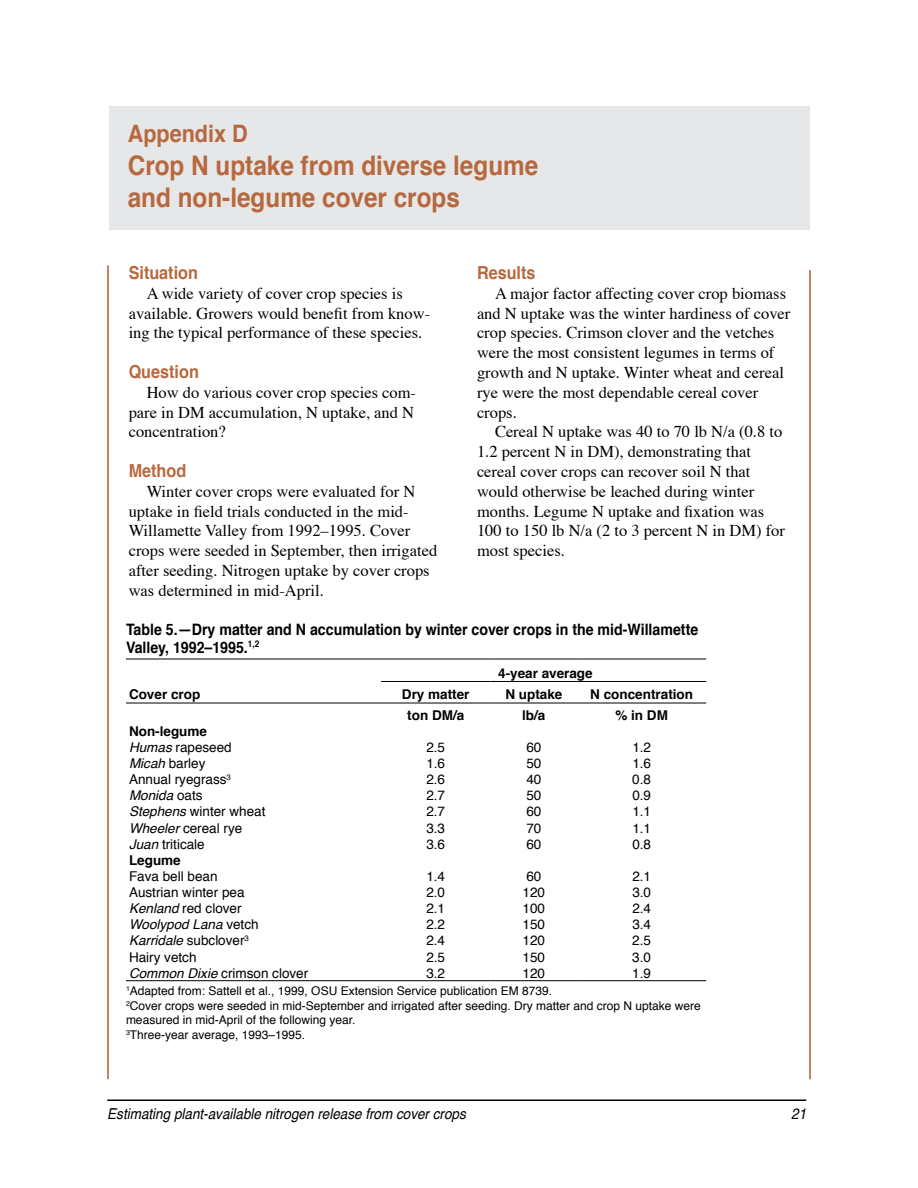
<style>
.page{position:relative;width:918px;height:1188px;background:#fff}
.page>*{position:absolute;margin:0;border:0;box-sizing:border-box;transform-origin:0 0}
.t1{font:700 27px/32.4px "Helvetica";color:#b8683d;scale:.9 1}
.t2{font:700 24px "Helvetica";color:#b8683d;scale:.9 1}
.subhead2{font:700 18px "Helvetica";color:#b8683d;scale:.9 1}
.body_text{font:16.5px/19.8px "Times";color:#000}
.t3{font:700 15.75px/18px "Helvetica";color:#000;scale:.9 1}
.t4{font:italic 15px "Helvetica";color:#000;scale:.9 1}
.t5{font:13.5px/16px "Helvetica";color:#000}
.t6{font:700 13.5px/16px "Helvetica";color:#000}
.t7{font:italic 13.5px "Helvetica";color:#000}
.t8{font:12px/14.4px "Helvetica";color:#000}
.s1{font-weight:400;font-style:italic}
.s2{font-weight:400}
.s3{font-style:italic}
.s4{font-style:normal}
.s5{font-weight:700}
</style>
<div class="page">
<hr style="left:107px;top:1100px;width:699px;height:1px;background:#000">
<hr style="left:809px;top:270px;width:2px;height:809px;background:#b25a32">
<hr style="left:107px;top:266px;width:2px;height:813px;background:#b25a32">
<div style="left:110px;top:106px;width:700px;height:124px;background:#e6e7e8"></div>
<hr style="left:126px;top:659px;width:255px;height:1px;background:#000">
<hr style="left:381px;top:659px;width:109px;height:1px;background:#000">
<hr style="left:490px;top:659px;width:87px;height:1px;background:#000">
<hr style="left:577px;top:659px;width:129px;height:1px;background:#000">
<hr style="left:126px;top:980px;width:255px;height:1px;background:#000">
<hr style="left:381px;top:980px;width:109px;height:1px;background:#000">
<hr style="left:490px;top:980px;width:87px;height:1px;background:#000">
<hr style="left:577px;top:980px;width:129px;height:1px;background:#000">
<hr style="left:381px;top:681px;width:109px;height:1px;background:#000">
<hr style="left:490px;top:681px;width:87px;height:1px;background:#000">
<hr style="left:577px;top:681px;width:129px;height:1px;background:#000">
<hr style="left:126px;top:703px;width:255px;height:1px;background:#000">
<hr style="left:381px;top:703px;width:109px;height:1px;background:#000">
<hr style="left:490px;top:703px;width:87px;height:1px;background:#000">
<hr style="left:577px;top:703px;width:129px;height:1px;background:#000">
<p class="t2" style="left:128px;top:114px;width:135px">Appendix D</p>
<p class="t1" style="left:128px;top:149px;width:458px">Crop N uptake from diverse legume and non-legume cover crops</p>
<h3 class="subhead2" style="left:129px;top:258px;width:79px">Situation</h3>
<p class="body_text" style="left:129px;top:282px;width:303px;text-align:center">A wide variety of cover crop species is available. Growers would benefit from know&shy;ing the typical performance of these species.</p>
<h3 class="subhead2" style="left:129px;top:357px;width:80px">Question</h3>
<p class="body_text" style="left:129px;top:381px;width:289px;text-align:justify;text-indent:18px">How do various cover crop species com&shy;pare in DM accumulation, N uptake, and N concentration?</p>
<h3 class="subhead2" style="left:129px;top:456px;width:65px">Method</h3>
<p class="body_text" style="left:129px;top:480px;width:310px;text-indent:18px">Winter cover crops were evaluated for N uptake in field trials conducted in the mid-Willamette Valley from 1992–1995. Cover crops were seeded in September, then irrigated after seeding. Nitrogen uptake by cover crops was determined in mid-April.</p>
<h3 class="subhead2" style="left:477px;top:258px;width:67px">Results</h3>
<p class="body_text" style="left:477px;top:282px;width:315px;text-indent:18px">A major factor affecting cover crop biomass and N uptake was the winter hardiness of cover crop species. Crimson clover and the vetches were the most consistent legumes in terms of growth and N uptake. Winter wheat and cereal rye were the most dependable cereal cover crops.</p>
<p class="body_text" style="left:477px;top:421px;width:309px;text-indent:18px">Cereal N uptake was 40 to 70 lb N/a (0.8 to 1.2 percent N in DM), demonstrating that cereal cover crops can recover soil N that would otherwise be leached during winter months. Legume N uptake and fixation was 100 to 150 lb N/a (2 to 3 percent N in DM) for most species.</p>
<p class="t3" style="left:126px;top:620px;width:637px">Table 5.—Dry matter and N accumulation by winter cover crops in the mid-Willamette<br>Valley, 1992–1995.<sup>1,2</sup></p>
<p class="t6" style="left:498px;top:666px;width:96px">4-year average</p>
<p class="t6" style="left:129px;top:686px;width:73px">Cover crop</p>
<p class="t6" style="left:402px;top:686px;width:69px">Dry matter</p>
<p class="t6" style="left:505px;top:686px;width:59px">N uptake</p>
<p class="t6" style="left:590px;top:686px;width:104px">N concentration</p>
<p class="t6" style="left:407px;top:707px;width:58px">ton DM/a</p>
<p class="t6" style="left:522px;top:707px;width:25px">lb/a</p>
<p class="t6" style="left:615px;top:707px;width:54px">% in DM</p>
<p class="t6" style="left:129px;top:723px;width:104px">Non-legume<br><span class="s1">Humas</span> <span class="s2">rapeseed</span></p>
<p class="t5" style="left:426px;top:740px;width:20px">2.5</p>
<p class="t5" style="left:526px;top:740px;width:17px">60</p>
<p class="t5" style="left:632px;top:740px;width:20px">1.2</p>
<p class="t5" style="left:129px;top:756px;width:78px"><span class="s3">Micah</span> barley</p>
<p class="t5" style="left:426px;top:756px;width:20px">1.6</p>
<p class="t5" style="left:526px;top:756px;width:17px">50</p>
<p class="t5" style="left:632px;top:756px;width:20px">1.6</p>
<p class="t5" style="left:129px;top:772px;width:103px">Annual ryegrass<sup>3</sup></p>
<p class="t5" style="left:426px;top:772px;width:20px">2.6</p>
<p class="t5" style="left:526px;top:772px;width:17px">40</p>
<p class="t5" style="left:632px;top:772px;width:20px">0.8</p>
<p class="t7" style="left:129px;top:785px;width:75px">Monida <span class="s4">oats</span></p>
<p class="t5" style="left:426px;top:788px;width:20px">2.7</p>
<p class="t5" style="left:526px;top:788px;width:17px">50</p>
<p class="t5" style="left:632px;top:788px;width:20px">0.9</p>
<p class="t5" style="left:129px;top:804px;width:138px"><span class="s3">Stephens</span> winter wheat</p>
<p class="t5" style="left:426px;top:804px;width:20px">2.7</p>
<p class="t5" style="left:526px;top:804px;width:17px">60</p>
<p class="t5" style="left:632px;top:804px;width:20px">1.1</p>
<p class="t5" style="left:129px;top:820px;width:115px"><span class="s3">Wheeler</span> cereal rye</p>
<p class="t5" style="left:426px;top:820px;width:20px">3.3</p>
<p class="t5" style="left:526px;top:820px;width:17px">70</p>
<p class="t5" style="left:632px;top:820px;width:20px">1.1</p>
<p class="t5" style="left:129px;top:836px;width:77px"><span class="s3">Juan</span> triticale</p>
<p class="t5" style="left:426px;top:836px;width:20px">3.6</p>
<p class="t5" style="left:526px;top:836px;width:17px">60</p>
<p class="t5" style="left:632px;top:836px;width:20px">0.8</p>
<p class="t5" style="left:129px;top:852px;width:90px"><span class="s5">Legume<br></span>Fava bell bean</p>
<p class="t5" style="left:426px;top:869px;width:20px">1.4</p>
<p class="t5" style="left:526px;top:869px;width:17px">60</p>
<p class="t5" style="left:632px;top:869px;width:20px">2.1</p>
<p class="t5" style="left:129px;top:885px;width:117px">Austrian winter pea</p>
<p class="t5" style="left:426px;top:885px;width:20px">2.0</p>
<p class="t5" style="left:523px;top:885px;width:24px">120</p>
<p class="t5" style="left:632px;top:885px;width:20px">3.0</p>
<p class="t5" style="left:129px;top:901px;width:114px"><span class="s3">Kenland</span> red clover</p>
<p class="t5" style="left:426px;top:901px;width:20px">2.1</p>
<p class="t5" style="left:523px;top:901px;width:24px">100</p>
<p class="t5" style="left:632px;top:901px;width:20px">2.4</p>
<p class="t7" style="left:129px;top:914px;width:131px">Woolypod Lana <span class="s4">vetch</span></p>
<p class="t5" style="left:426px;top:917px;width:20px">2.2</p>
<p class="t5" style="left:523px;top:917px;width:24px">150</p>
<p class="t5" style="left:632px;top:917px;width:20px">3.4</p>
<p class="t7" style="left:129px;top:930px;width:121px">Karridale <span class="s4">subclover</span><sup>3</sup></p>
<p class="t5" style="left:426px;top:933px;width:20px">2.4</p>
<p class="t5" style="left:523px;top:933px;width:24px">120</p>
<p class="t5" style="left:632px;top:933px;width:20px">2.5</p>
<p class="t5" style="left:129px;top:949px;width:69px">Hairy vetch</p>
<p class="t5" style="left:426px;top:949px;width:20px">2.5</p>
<p class="t5" style="left:523px;top:949px;width:24px">150</p>
<p class="t5" style="left:632px;top:949px;width:20px">3.0</p>
<p class="t5" style="left:129px;top:965px;width:181px"><span class="s3">Common Dixie</span> crimson clover</p>
<p class="t5" style="left:426px;top:965px;width:20px">3.2</p>
<p class="t5" style="left:523px;top:965px;width:24px">120</p>
<p class="t5" style="left:632px;top:965px;width:20px">1.9</p>
<p class="t8" style="left:126px;top:984px;width:576px"><sup>1</sup>Adapted from: Sattell et al., 1999, OSU Extension Service publication EM 8739.<br><sup>2</sup>Cover crops were seeded in mid-September and irrigated after seeding. Dry matter and crop N uptake were measured in mid-April of the following year.<br><sup>3</sup>Three-year average, 1993–1995.</p>
<p class="t4" style="left:107px;top:1102px;width:400px">Estimating plant-available nitrogen release from cover crops</p>
<p class="t4" style="left:791px;top:1102px;width:18px">21</p>
</div>
